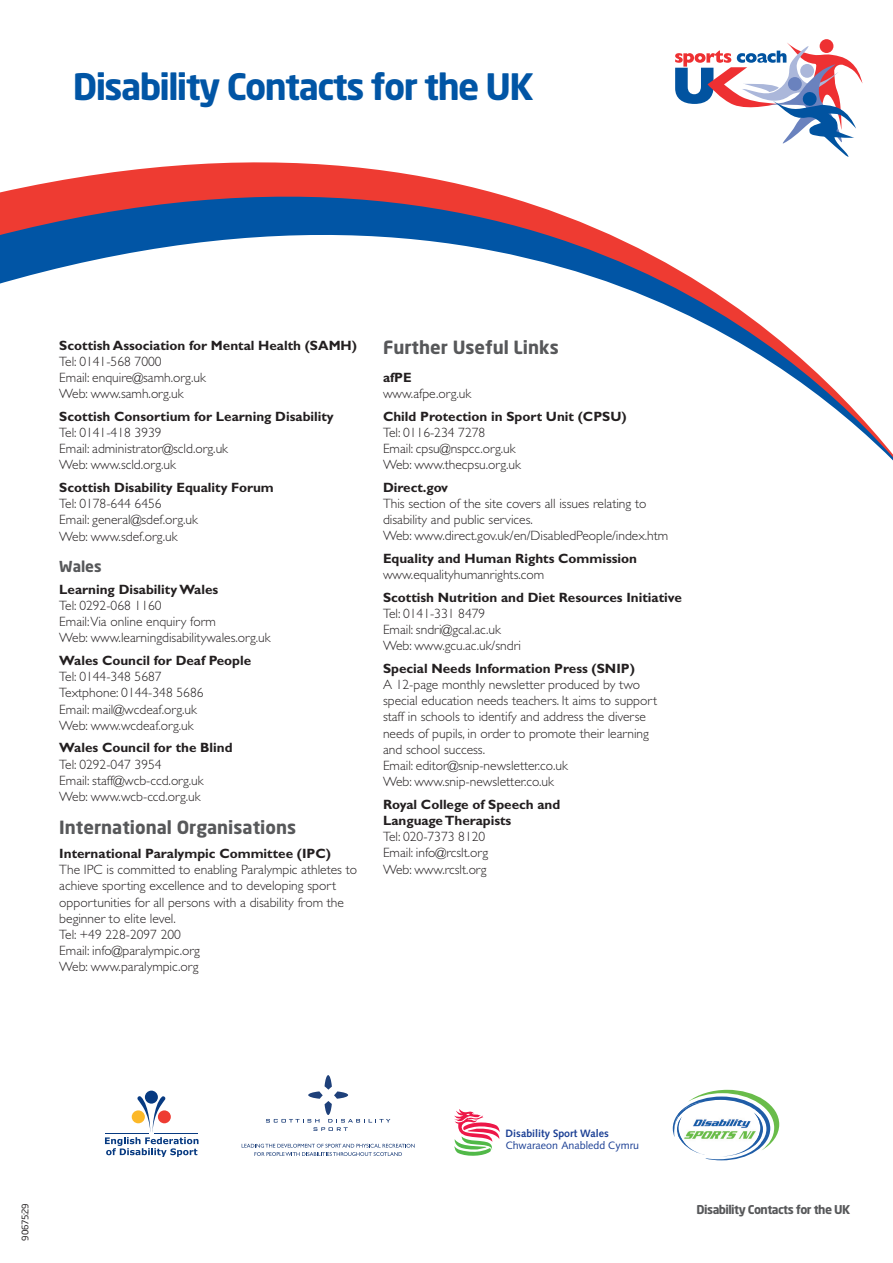
<style>
.page{position:relative;width:893px;height:1263px;background:#fff}
.page>*{position:absolute;margin:0;border:0;box-sizing:border-box;transform-origin:0 0}
.t1{font:700 36px "Neo Sans";letter-spacing:-.045em;color:#0155a5}
.t2{font:700 18px "Neo Sans";color:#57585a}
.t3{font:700 15px "Neo Sans";color:#57585a}
.t4{font:300 13.5px/16.2px "Gill Sans";color:#231f20}
.t5{font:700 13.5px/16.4px "Gill Sans";color:#231f20}
.t6{font:700 12px "Neo Sans";letter-spacing:-.045em;color:#57585a}
.t7{font:10.65px "Syntax";color:#1b3f94}
.t8{font:700 10.65px "Syntax";color:#1b3f94}
.t9{font:9px "Neo Sans";letter-spacing:-.045em;color:#231f20}
</style>
<div class="page">
<svg style="left:0;top:162px;width:892px;height:298px"></svg>
<div style="left:819px;top:39px;width:14px;height:14px;background:#ee3032;border-radius:50%"></div>
<svg style="left:675px;top:43px;width:187px;height:114px"></svg>
<div style="left:59px;top:340px;width:630px;height:679px;background:#fff"></div>
<svg style="left:673px;top:1090px;width:106px;height:70px"></svg>
<img style="left:752px;top:1112px;width:8px;height:33px">
<svg style="left:454px;top:1109px;width:46px;height:47px"></svg>
<div style="left:145px;top:1091px;width:13px;height:13px;background:#073a81;border-radius:50%"></div>
<svg style="left:105px;top:1096px;width:93px;height:61px"></svg>
<svg style="left:242px;top:1144px;width:173px;height:12px"></svg>
<svg style="left:324px;top:1075px;width:8px;height:15px"></svg>
<svg style="left:308px;top:1091px;width:15px;height:8px"></svg>
<svg style="left:334px;top:1091px;width:14px;height:8px"></svg>
<svg style="left:325px;top:1101px;width:7px;height:14px"></svg>
<svg style="left:266px;top:1119px;width:124px;height:12px"></svg>
<h1 class="t1" style="left:73px;top:73px;width:463px">Disability Contacts for the UK</h1>
<p class="t5" style="left:59px;top:338px;width:299px">Scottish Association for Mental Health (SAMH)</p>
<p class="t4" style="left:59px;top:355px;width:148px">Tel: 0141-568 7000<br>Email: enquire@samh.org.uk<br>Web: www.samh.org.uk</p>
<p class="t5" style="left:59px;top:410px;width:276px">Scottish Consortium for Learning Disability</p>
<p class="t4" style="left:59px;top:426px;width:170px">Tel: 0141-418 3939<br>Email: administrator@scld.org.uk<br>Web: www.scld.org.uk</p>
<p class="t5" style="left:59px;top:481px;width:216px">Scottish Disability Equality Forum</p>
<p class="t4" style="left:59px;top:497px;width:140px">Tel: 0178-644 6456<br>Email: general@sdef.org.uk<br>Web: www.sdef.org.uk</p>
<p class="t3" style="left:59px;top:560px;width:44px">Wales</p>
<p class="t5" style="left:59px;top:583px;width:160px">Learning Disability Wales</p>
<p class="t4" style="left:59px;top:599px;width:213px">Tel: 0292-068 1160<br>Email:Via online enquiry form<br>Web: www.learningdisabilitywales.org.uk</p>
<p class="t5" style="left:59px;top:654px;width:193px">Wales Council for Deaf People</p>
<p class="t4" style="left:59px;top:670px;width:146px">Tel: 0144-348 5687<br>Textphone: 0144-348 5686<br>Email: mail@wcdeaf.org.uk<br>Web: www.wcdeaf.org.uk</p>
<p class="t5" style="left:59px;top:741px;width:175px">Wales Council for the Blind</p>
<p class="t4" style="left:59px;top:757px;width:146px">Tel: 0292-047 3954<br>Email: staff@wcb-ccd.org.uk<br>Web: www.wcb-ccd.org.uk</p>
<h2 class="t2" style="left:59px;top:821px;width:238px">International Organisations</h2>
<p class="t5" style="left:59px;top:847px;width:273px">International Paralympic Committee (IPC)</p>
<p class="t4" style="left:59px;top:863px;width:299px">The IPC is committed to enabling Paralympic athletes to achieve sporting excellence and to developing sport opportunities for all persons with a disability from the beginner to elite level.<br>Tel: +49 228-2097 200<br>Email: info@paralympic.org<br>Web: www.paralympic.org</p>
<h2 class="t2" style="left:383px;top:340px;width:177px">Further Useful Links</h2>
<p class="t5" style="left:383px;top:371px;width:30px">afPE</p>
<p class="t4" style="left:383px;top:387px;width:90px">www.afpe.org.uk</p>
<p class="t5" style="left:383px;top:409px;width:245px">Child Protection in Sport Unit (CPSU)</p>
<p class="t4" style="left:383px;top:426px;width:139px">Tel: 0116-234 7278<br>Email: cpsu@nspcc.org.uk<br>Web: www.thecpsu.org.uk</p>
<p class="t5" style="left:383px;top:481px;width:67px">Direct.gov</p>
<p class="t4" style="left:383px;top:497px;width:287px">This section of the site covers all issues relating to disability and public services.<br>Web: www.direct.gov.uk/en/DisabledPeople/index.htm</p>
<p class="t5" style="left:383px;top:552px;width:256px">Equality and Human Rights Commission</p>
<p class="t4" style="left:383px;top:568px;width:163px">www.equalityhumanrights.com</p>
<p class="t5" style="left:383px;top:590px;width:300px">Scottish Nutrition and Diet Resources Initiative</p>
<p class="t4" style="left:383px;top:607px;width:140px">Tel: 0141-331 8479<br>Email: sndri@gcal.ac.uk<br>Web: www.gcu.ac.uk/sndri</p>
<p class="t5" style="left:383px;top:662px;width:253px">Special Needs Information Press (SNIP)</p>
<p class="t4" style="left:383px;top:678px;width:276px">A 12-page monthly newsletter produced by two special education needs teachers. It aims to support staff in schools to identify and address the diverse needs of pupils, in order to promote their learning and school success.<br>Email: editor@snip-newsletter.co.uk<br>Web: www.snip-newsletter.co.uk</p>
<p class="t5" style="left:383px;top:798px;width:179px">Royal College of Speech and<br>Language Therapists</p>
<p class="t4" style="left:383px;top:830px;width:107px">Tel: 020-7373 8120<br>Email: info@rcslt.org<br>Web: www.rcslt.org</p>
<p class="t9" style="left:20px;top:1241px;width:39px;rotate:-90deg">90675:29</p>
<p class="t8" style="left:506px;top:1129px;width:105px">Disability Sport Wales</p>
<p class="t7" style="left:506px;top:1141px;width:135px">Chwaraeon Anabledd Cymru</p>
<p class="t6" style="left:696px;top:1205px;width:155px">Disability Contacts for the UK</p>
</div>
